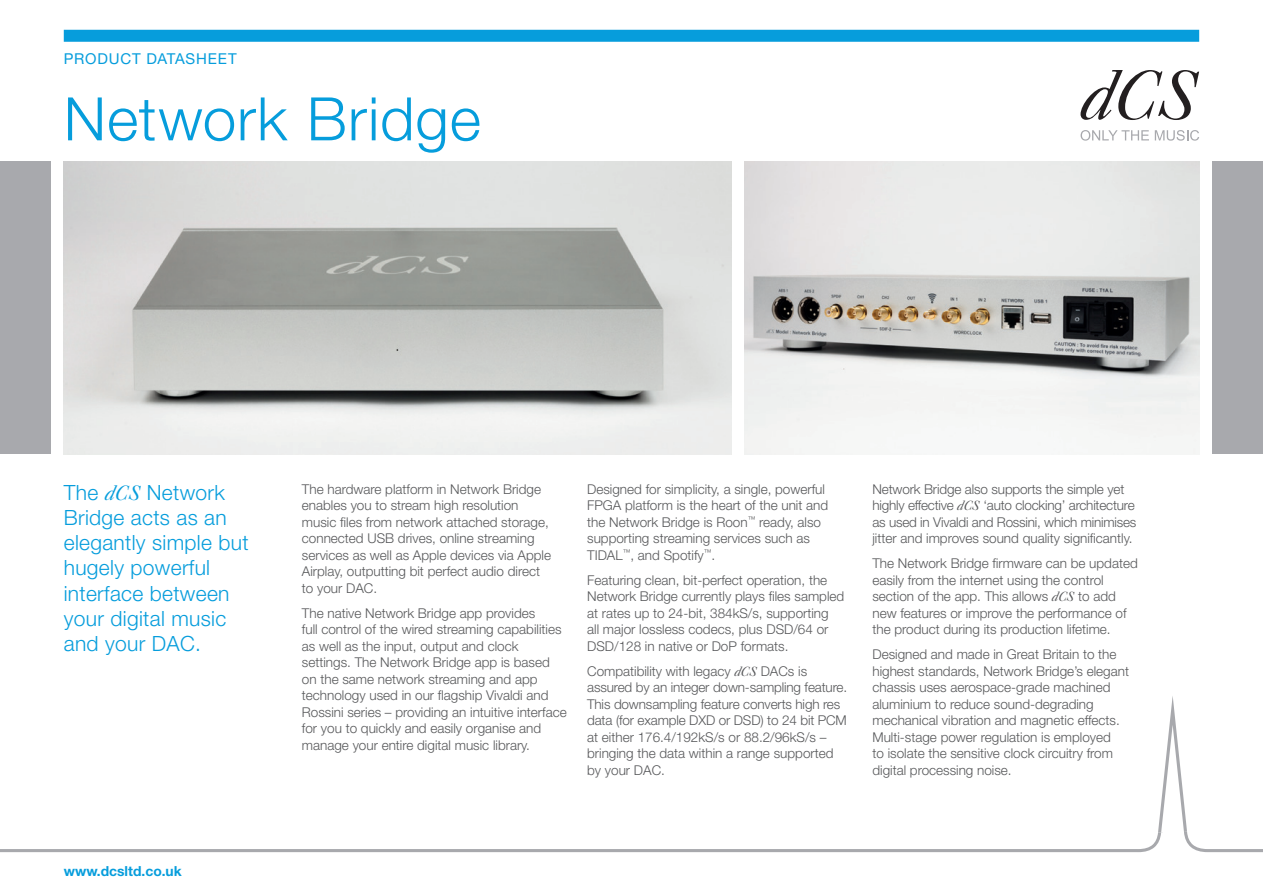
<style>
.page{position:relative;width:1263px;height:893px;background:#fff}
.page>*{position:absolute;margin:0;border:0;box-sizing:border-box;transform-origin:0 0}
.Product_Title_-_Fron{font:300 60px "Helvetica Neue";letter-spacing:.015em;color:#069ddc}
.Blue_Intro_Text_-_Fr{font:300 21px/25.2px "Helvetica Neue";letter-spacing:.015em;color:#069ddc}
.t1{font:15px "Helvetica Neue";letter-spacing:.05em;color:#069ddc}
.t2{font:700 13.8px "Helvetica Neue";color:#069ddc}
.Body_Text_-_Front{font:300 13.5px/16.5px "Helvetica Neue";color:#57585a}
.s1{font-family:"Caslon Five Forty";font-weight:400;font-style:italic}
</style>
<div class="page">
<svg style="left:0;top:696px;width:1263px;height:156px"></svg>
<div style="left:64px;top:30px;width:1135px;height:12px;background:#069ddc"></div>
<div style="left:1212px;top:162px;width:51px;height:292px;background:#a8a9ad"></div>
<svg style="left:1080px;top:70px;width:119px;height:50px"></svg>
<svg style="left:1080px;top:130px;width:69px;height:11px"></svg>
<svg style="left:1155px;top:130px;width:44px;height:11px"></svg>
<div style="left:0;top:162px;width:51px;height:292px;background:#a8a9ad"></div>
<img style="left:64px;top:162px;width:667px;height:292px">
<img style="left:744px;top:162px;width:455px;height:292px">
<p class="t1" style="left:64px;top:50px;width:174px">PRODUCT DATASHEET</p>
<p class="Product_Title_-_Fron" style="left:64px;top:82px;width:419px">Network Bridge</p>
<p class="Blue_Intro_Text_-_Fr" style="left:64px;top:479px;width:186px">The <span class="s1">dCS</span> Network<br>Bridge acts as an elegantly simple but hugely powerful interface between your digital music and your DAC.</p>
<p class="t2" style="left:64px;top:862px;width:120px">www.dcsltd.co.uk</p>
<p class="Body_Text_-_Front" style="left:302px;top:480px;width:251px">The hardware platform in Network Bridge enables you to stream high resolution music files from network attached storage, connected USB drives, online streaming services as well as Apple devices via Apple Airplay, outputting bit perfect audio direct to your DAC.</p>
<p class="Body_Text_-_Front" style="left:302px;top:604px;width:266px">The native Network Bridge app provides<br>full control of the wired streaming capabilities as well as the input, output and clock settings. The Network Bridge app is based on the same network streaming and app technology used in our flagship Vivaldi and Rossini series – providing an intuitive interface for you to quickly and easily organise and manage your entire digital music library.</p>
<p class="Body_Text_-_Front" style="left:587px;top:480px;width:243px">Designed for simplicity, a single, powerful FPGA platform is the heart of the unit and the Network Bridge is Roon<sup>™</sup> ready, also supporting streaming services such as TIDAL<sup>™</sup>, and Spotify<sup>™</sup>.</p>
<p class="Body_Text_-_Front" style="left:587px;top:571px;width:259px">Featuring clean, bit-perfect operation, the Network Bridge currently plays files sampled at rates up to 24-bit, 384kS/s, supporting<br>all major lossless codecs, plus DSD/64 or DSD/128 in native or DoP formats.</p>
<p class="Body_Text_-_Front" style="left:587px;top:662px;width:262px">Compatibility with legacy <span class="s1">dCS</span> DACs is assured by an integer down-sampling feature.<br>This downsampling feature converts high res data (for example DXD or DSD) to 24 bit PCM at either 176.4/192kS/s or 88.2/96kS/s – bringing the data within a range supported by your DAC.</p>
<p class="Body_Text_-_Front" style="left:872px;top:480px;width:266px">Network Bridge also supports the simple yet highly effective <span class="s1">dCS</span> ‘auto clocking’ architecture as used in Vivaldi and Rossini, which minimises jitter and improves sound quality significantly.</p>
<p class="Body_Text_-_Front" style="left:872px;top:555px;width:267px">The Network Bridge firmware can be updated easily from the internet using the control section of the app. This allows <span class="s1">dCS</span> to add new features or improve the performance of the product during its production lifetime.</p>
<p class="Body_Text_-_Front" style="left:872px;top:646px;width:258px">Designed and made in Great Britain to the highest standards, Network Bridge’s elegant chassis uses aerospace-grade machined aluminium to reduce sound-degrading mechanical vibration and magnetic effects.<br>Multi-stage power regulation is employed<br>to isolate the sensitive clock circuitry from digital processing noise.</p>
</div>
